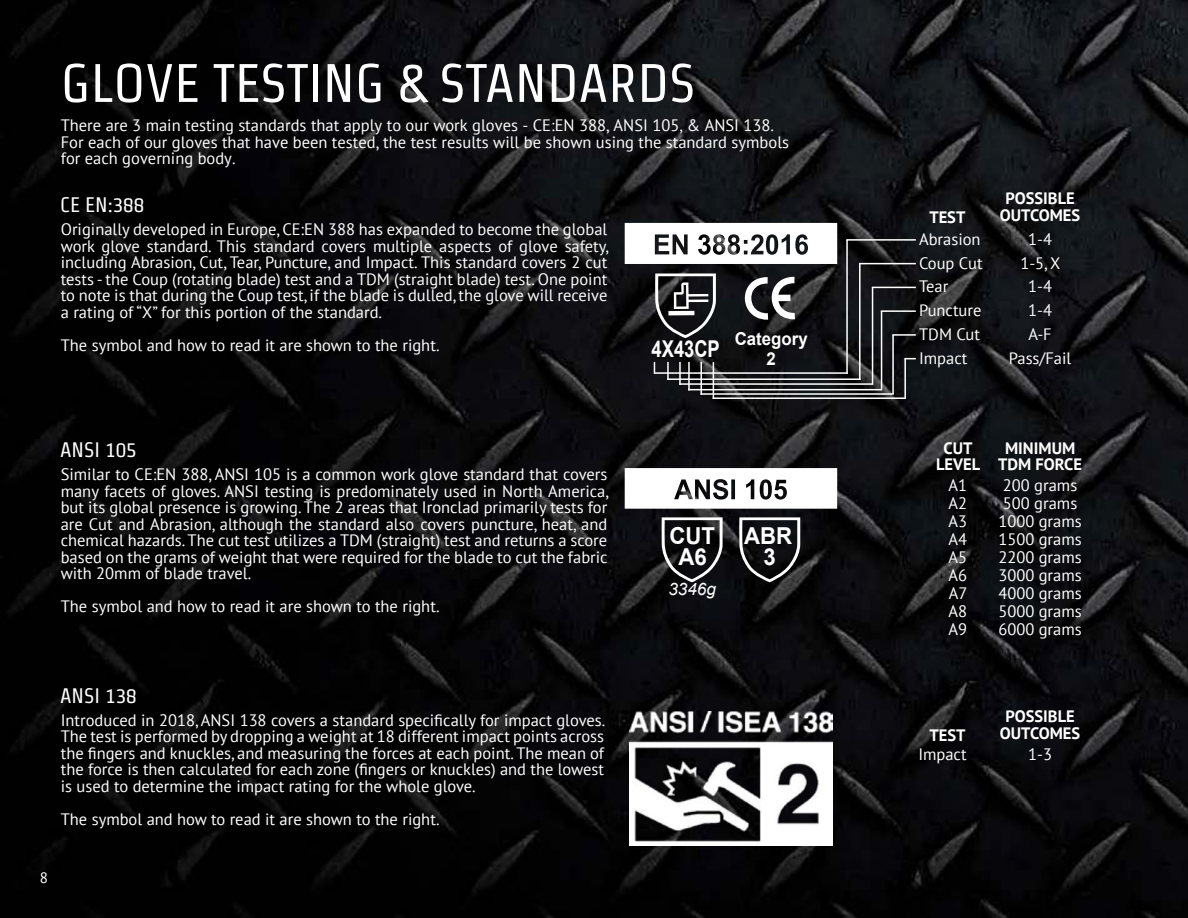
<style>
.page{position:relative;width:1188px;height:918px;background:#fff}
.page>*{position:absolute;margin:0;border:0;box-sizing:border-box;transform-origin:0 0}
.t1{font:54px "Strait";color:#fff}
.t2{font:700 23.4px "Arial";color:#fff;scale:.95 1}
.t3{font:700 23.25px "Arial";color:#fff;scale:.79 1}
.t4{font:21px "Strait";color:#fff}
.t5{font:700 17.7px/20.2px "Arial";color:#fff;text-align:center;scale:.95 1}
.t6{font:italic 17.1px "Arial";color:#fff}
.t7{font:16.5px/16.5px "PT Sans";color:#fff;text-align:justify}
.t8{font:700 16.5px/16.5px "PT Sans";color:#fff;text-align:center}
.t9{font:15px "PT Sans";color:#fff}
</style>
<div class="page">
<img style="left:0;top:0;width:1188px;height:918px">
<img style="left:629px;top:711px;width:203px;height:135px">
<svg style="left:625px;top:468px;width:212px;height:41px"></svg>
<svg style="left:739px;top:517px;width:62px;height:65px;background:#313234"></svg>
<svg style="left:662px;top:517px;width:62px;height:65px;background:#303032"></svg>
<svg style="left:625px;top:223px;width:212px;height:41px"></svg>
<svg style="left:655px;top:274px;width:62px;height:64px"></svg>
<svg style="left:744px;top:277px;width:51px;height:43px"></svg>
<hr style="left:679px;top:362px;width:2px;height:23px;background:#fff">
<hr style="left:688px;top:362px;width:2px;height:28px;background:#fff">
<hr style="left:700px;top:362px;width:2px;height:33px;background:#fff">
<hr style="left:713px;top:362px;width:1px;height:37px;background:#fff">
<svg style="left:667px;top:362px;width:2px;height:16px"></svg>
<hr style="left:654px;top:372px;width:194px;height:2px;background:#fff">
<hr style="left:667px;top:378px;width:194px;height:2px;background:#fff">
<hr style="left:679px;top:383px;width:194px;height:2px;background:#fff">
<hr style="left:688px;top:389px;width:194px;height:1px;background:#fff">
<hr style="left:700px;top:393px;width:194px;height:2px;background:#fff">
<hr style="left:713px;top:397px;width:193px;height:2px;background:#fff">
<hr style="left:846px;top:240px;width:2px;height:134px;background:#fff">
<hr style="left:859px;top:264px;width:2px;height:116px;background:#fff">
<hr style="left:872px;top:287px;width:1px;height:98px;background:#fff">
<hr style="left:881px;top:311px;width:1px;height:79px;background:#fff">
<hr style="left:892px;top:335px;width:2px;height:59px;background:#fff">
<hr style="left:904px;top:359px;width:2px;height:39px;background:#fff">
<hr style="left:846px;top:239px;width:70px;height:2px;background:#fff">
<hr style="left:859px;top:263px;width:57px;height:1px;background:#fff">
<hr style="left:872px;top:287px;width:44px;height:1px;background:#fff">
<hr style="left:881px;top:310px;width:35px;height:2px;background:#fff">
<hr style="left:892px;top:334px;width:24px;height:2px;background:#fff">
<svg style="left:904px;top:358px;width:12px;height:1px"></svg>
<h1 class="t1" style="left:61px;top:53px;width:636px">GLOVE TESTING &amp; STANDARDS</h1>
<p class="t7" style="left:61px;top:117px;width:730px;text-align:left">There are 3 main testing standards that apply to our work gloves - CE:EN 388, ANSI 105, &amp; ANSI 138.<br>For each of our gloves that have been tested, the test results will be shown using the standard symbols for each governing body.</p>
<p class="t4" style="left:60px;top:193px;width:86px">CE EN:388</p>
<p class="t7" style="left:61px;top:221px;width:549px">Originally developed in Europe, CE:EN 388 has expanded to become the global work glove standard. This standard covers multiple aspects of glove safety, including Abrasion, Cut, Tear, Puncture, and Impact. This standard covers 2 cut tests - the Coup (rotating blade) test and a TDM (straight blade) test. One point to note is that during the Coup test, if the blade is dulled, the glove will receive a rating of “X” for this portion of the standard.</p>
<p class="t7" style="left:61px;top:336px;width:380px">The symbol and how to read it are shown to the right.</p>
<h3 class="t3" style="left:652px;top:333px;width:88px">4X43CP</h3>
<p class="t5" style="left:735px;top:329px;width:78px">Category<br>2</p>
<p class="t4" style="left:60px;top:439px;width:78px">ANSI 105</p>
<p class="t7" style="left:61px;top:466px;width:549px">Similar to CE:EN 388, ANSI 105 is a common work glove standard that covers many facets of gloves. ANSI testing is predominately used in North America, but its global presence is growing. The 2 areas that Ironclad primarily tests for are Cut and Abrasion, although the standard also covers puncture, heat, and chemical hazards. The cut test utilizes a TDM (straight) test and returns a score based on the grams of weight that were required for the blade to cut the fabric with 20mm of blade travel.</p>
<p class="t7" style="left:61px;top:598px;width:380px">The symbol and how to read it are shown to the right.</p>
<p class="t4" style="left:60px;top:684px;width:78px">ANSI 138</p>
<p class="t7" style="left:61px;top:711px;width:546px">Introduced in 2018, ANSI 138 covers a standard specifically for impact gloves.<br>The test is performed by dropping a weight at 18 different impact points across the fingers and knuckles, and measuring the forces at each point. The mean of the force is then calculated for each zone (fingers or knuckles) and the lowest is used to determine the impact rating for the whole glove.</p>
<p class="t7" style="left:61px;top:810px;width:380px">The symbol and how to read it are shown to the right.</p>
<p class="t9" style="left:40px;top:868px;width:10px">8</p>
<h2 class="t2" style="left:670px;top:521px;width:50px">CUT</h2>
<p class="t6" style="left:668px;top:578px;width:49px">3346g</p>
<h2 class="t2" style="left:679px;top:542px;width:31px">A6</h2>
<h2 class="t2" style="left:744px;top:521px;width:52px">ABR</h2>
<h2 class="t2" style="left:764px;top:542px;width:14px">3</h2>
<p class="t8" style="left:929px;top:209px;width:38px">TEST</p>
<p class="t8" style="left:1000px;top:190px;width:82px">POSSIBLE<br>OUTCOMES</p>
<p class="t7" style="left:919px;top:230px;width:63px">Abrasion</p>
<p class="t7" style="left:1028px;top:230px;width:25px">1-4</p>
<p class="t7" style="left:919px;top:254px;width:65px">Coup Cut</p>
<p class="t7" style="left:1020px;top:254px;width:41px">1-5, X</p>
<p class="t7" style="left:919px;top:278px;width:31px">Tear</p>
<p class="t7" style="left:1028px;top:278px;width:25px">1-4</p>
<p class="t7" style="left:919px;top:302px;width:64px">Puncture</p>
<p class="t7" style="left:1028px;top:302px;width:25px">1-4</p>
<p class="t7" style="left:919px;top:325px;width:63px">TDM Cut</p>
<p class="t7" style="left:1028px;top:325px;width:25px">A-F</p>
<p class="t7" style="left:919px;top:349px;width:50px">Impact</p>
<p class="t7" style="left:1009px;top:349px;width:64px">Pass/Fail</p>
<p class="t8" style="left:936px;top:439px;width:46px">CUT<br>LEVEL</p>
<p class="t8" style="left:998px;top:439px;width:86px">MINIMUM<br>TDM FORCE</p>
<p class="t7" style="left:948px;top:476px;width:21px;line-height:18px">A1<br>A2<br>A3<br>A4<br>A5<br>A6<br>A7<br>A8<br>A9</p>
<p class="t7" style="left:998px;top:476px;width:85px;line-height:18px;text-align:left">200 grams<br>500 grams<br>1000 grams<br>1500 grams<br>2200 grams<br>3000 grams<br>4000 grams<br>5000 grams<br>6000 grams</p>
<p class="t8" style="left:929px;top:727px;width:38px">TEST</p>
<p class="t8" style="left:1000px;top:708px;width:82px">POSSIBLE<br>OUTCOMES</p>
<p class="t7" style="left:918px;top:746px;width:50px">Impact</p>
<p class="t7" style="left:1028px;top:746px;width:25px">1-3</p>
</div>
